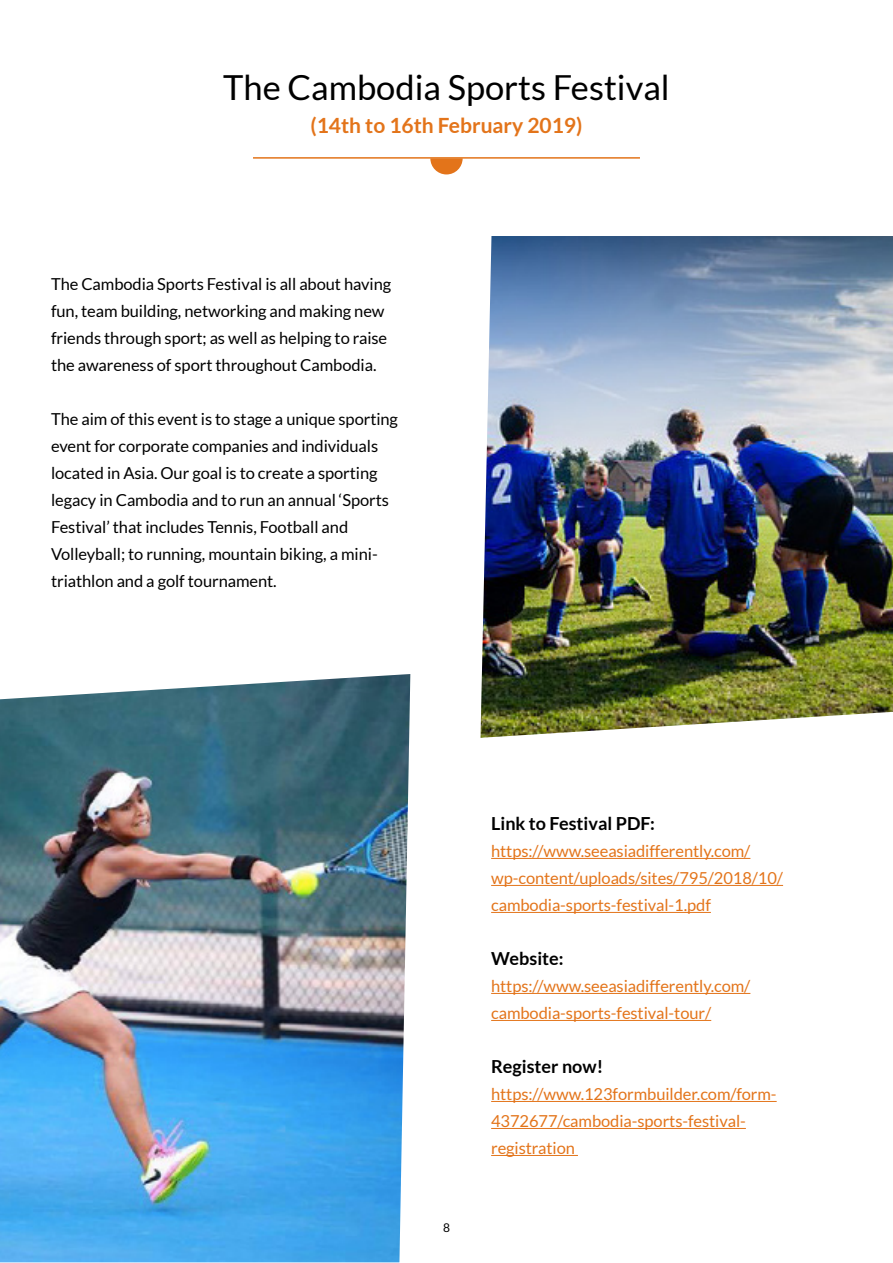
<style>
.page{position:relative;width:893px;height:1263px;background:#fff}
.page>*{position:absolute;margin:0;border:0;box-sizing:border-box;transform-origin:0 0}
.t1{font:34.5px "Lato";color:#000}
.t2{font:700 21px "Lato";color:#e3741a}
.t3{font:700 18px "Lato";color:#000}
.t4{font:16.5px/27px "Lato";letter-spacing:-.005em;color:#000}
.t5{font:16.5px/27px "Lato";letter-spacing:-.005em;color:#e3741a}
.t6{font:12px "Lato";color:#000}
</style>
<div class="page">
<img style="left:480px;top:236px;width:413px;height:502px">
<img style="left:0;top:674px;width:410px;height:588px">
<hr style="left:491px;top:858px;width:259px;height:1px;background:#e3741a">
<hr style="left:491px;top:885px;width:292px;height:1px;background:#e3741a">
<hr style="left:491px;top:912px;width:220px;height:1px;background:#e3741a">
<hr style="left:491px;top:993px;width:259px;height:1px;background:#e3741a">
<hr style="left:491px;top:1020px;width:220px;height:1px;background:#e3741a">
<hr style="left:491px;top:1101px;width:286px;height:1px;background:#e3741a">
<hr style="left:491px;top:1128px;width:255px;height:1px;background:#e3741a">
<hr style="left:491px;top:1155px;width:87px;height:1px;background:#e3741a">
<hr style="left:253px;top:157px;width:387px;height:2px;background:#e3741a">
<svg style="left:430px;top:158px;width:33px;height:16px"></svg>
<h1 class="t1" style="left:223px;top:68px;width:448px">The Cambodia Sports Festival</h1>
<p class="t2" style="left:310px;top:113px;width:273px">(14th to 16th February 2019)</p>
<p class="t4" style="left:51px;top:270px;width:342px">The Cambodia Sports Festival is all about having fun, team building, networking and making new friends through sport; as well as helping to raise the awareness of sport throughout Cambodia.</p>
<p class="t4" style="left:51px;top:405px;width:349px">The aim of this event is to stage a unique sporting event for corporate companies and individuals located in Asia. Our goal is to create a sporting legacy in Cambodia and to run an annual ‘Sports Festival’ that includes Tennis, Football and Volleyball; to running, mountain biking, a mini&shy;triathlon and a golf tournament.</p>
<p class="t6" style="left:443px;top:1221px;width:8px">8</p>
<p class="t3" style="left:491px;top:813px;width:165px">Link to Festival PDF:</p>
<p class="t5" style="left:491px;top:838px;width:293px">https://www.seeasiadifferently.com/ wp-content/uploads/sites/795/2018/10/ cambodia-sports-festival-1.pdf</p>
<p class="t3" style="left:491px;top:948px;width:74px">Website:</p>
<p class="t5" style="left:491px;top:973px;width:261px">https://www.seeasiadifferently.com/ cambodia-sports-festival-tour/</p>
<p class="t3" style="left:491px;top:1056px;width:114px">Register now!</p>
<p class="t5" style="left:491px;top:1081px;width:287px">https://www.123formbuilder.com/form-<br>4372677/cambodia-sports-festival&shy;registration</p>
</div>
